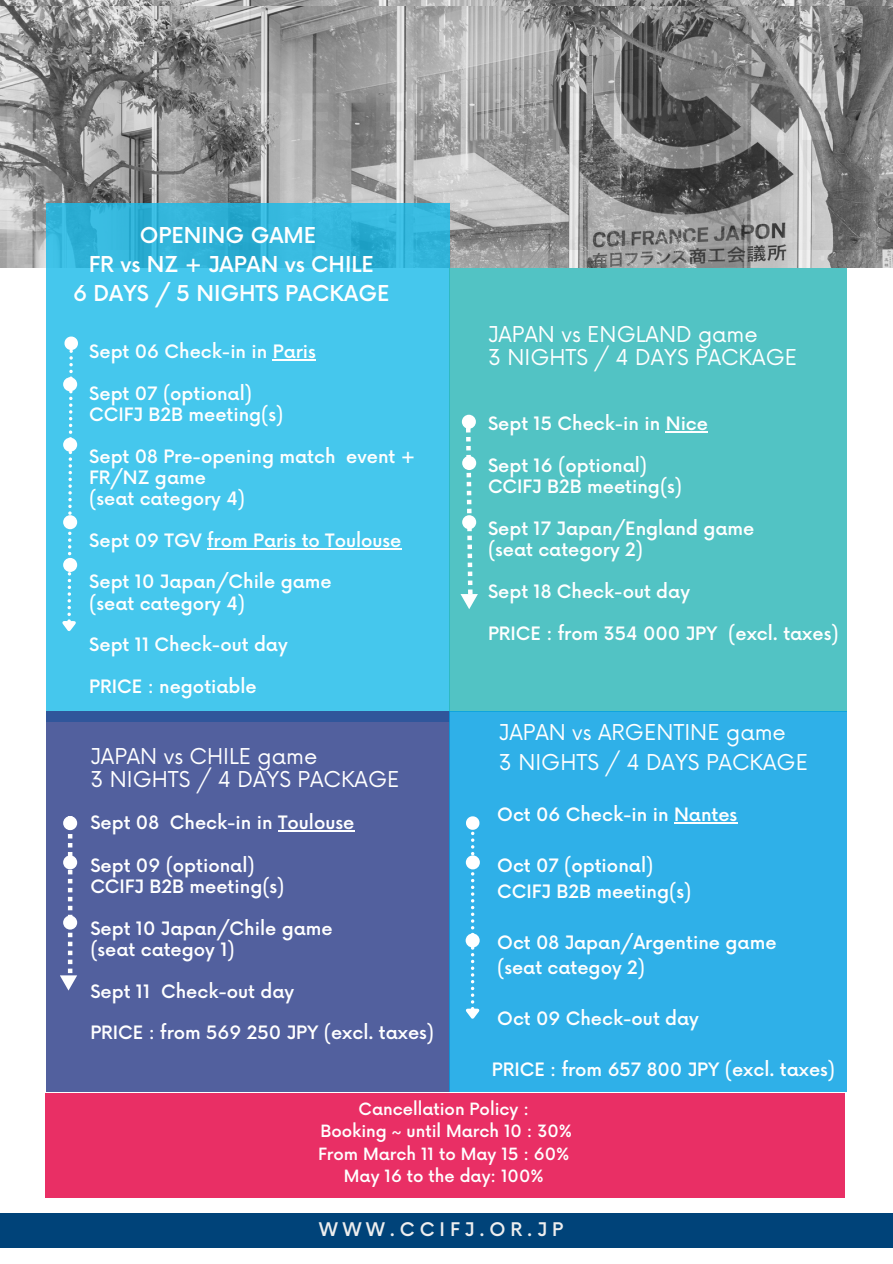
<style>
.page{position:relative;width:893px;height:1264px;background:#fff}
.page>*{position:absolute;margin:0;border:0;box-sizing:border-box;transform-origin:0 0}
.t1{font:21.3px/23.5px "Now";color:#fff}
.t2{font:500 21.3px/29.2px "Now";color:#fff;text-align:center}
.t3{font:500 18.3px "Now";letter-spacing:.27em;color:#eee}
.t4{font:500 18px/21.3px "Now";color:#fff}
.t5{font:500 16.5px/22.5px "Now";color:#fff;text-align:center}
</style>
<div class="page">
<img style="left:0;top:0;width:892px;height:7px">
<div style="left:0;top:1212px;width:892px;height:35px;background:#004379"></div>
<div style="left:46px;top:1093px;width:798px;height:104px;background:#e92f65"></div>
<img style="left:0;top:7px;width:892px;height:261px">
<svg style="left:46px;top:203px;width:404px;height:508px;background:#42c4ea"></svg>
<div style="left:449px;top:268px;width:397px;height:443px;background:#52c3c4"></div>
<hr style="left:273px;top:359px;width:43px;height:1px;background:#fff">
<hr style="left:207px;top:548px;width:194px;height:1px;background:#fff">
<div style="left:46px;top:711px;width:404px;height:381px;background:#52609e"></div>
<div style="left:449px;top:711px;width:397px;height:381px;background:#2fb0e8"></div>
<hr style="left:674px;top:822px;width:63px;height:1px;background:#fff">
<svg style="left:59px;top:334px;width:22px;height:301px;background:#55cbee"></svg>
<div style="left:63px;top:377px;width:14px;height:14px;background:#fff;border-radius:50%"></div>
<div style="left:63px;top:437px;width:14px;height:15px;background:#fff;border-radius:50%"></div>
<div style="left:63px;top:515px;width:14px;height:14px;background:#fff;border-radius:50%"></div>
<div style="left:63px;top:558px;width:14px;height:14px;background:#fff;border-radius:50%"></div>
<svg style="left:465px;top:816px;width:15px;height:203px"></svg>
<svg style="left:60px;top:817px;width:17px;height:173px"></svg>
<hr style="left:665px;top:431px;width:43px;height:2px;background:#fff">
<hr style="left:278px;top:830px;width:76px;height:1px;background:#fff">
<svg style="left:460px;top:421px;width:18px;height:188px"></svg>
<div style="left:462px;top:415px;width:14px;height:14px;background:#fff;border-radius:50%"></div>
<div style="left:462px;top:456px;width:14px;height:14px;background:#fff;border-radius:50%"></div>
<div style="left:462px;top:515px;width:14px;height:14px;background:#fff;border-radius:50%"></div>
<div style="left:466px;top:855px;width:14px;height:14px;background:#fff;border-radius:50%"></div>
<div style="left:465px;top:933px;width:14px;height:14px;background:#fff;border-radius:50%"></div>
<div style="left:63px;top:816px;width:14px;height:14px;background:#fff;border-radius:50%"></div>
<div style="left:63px;top:855px;width:14px;height:14px;background:#fff;border-radius:50%"></div>
<div style="left:63px;top:915px;width:14px;height:14px;background:#fff;border-radius:50%"></div>
<p class="t2" style="left:73px;top:222px;width:318px">OPENING GAME<br>FR vs NZ + JAPAN vs CHILE<br>6 DAYS / 5 NIGHTS PACKAGE</p>
<p class="t4" style="left:89px;top:342px;width:228px">Sept 06 Check-in in Paris</p>
<p class="t4" style="left:89px;top:383px;width:196px">Sept 07 (optional)<br>CCIFJ B2B meeting(s)</p>
<p class="t4" style="left:89px;top:446px;width:327px">Sept 08 Pre-opening match event +<br>FR/NZ game<br>(seat category 4)</p>
<p class="t4" style="left:89px;top:531px;width:314px">Sept 09 TGV from Paris to Toulouse</p>
<p class="t4" style="left:89px;top:572px;width:244px">Sept 10 Japan/Chile game (seat category 4)</p>
<p class="t4" style="left:89px;top:635px;width:200px">Sept 11 Check-out day</p>
<p class="t4" style="left:89px;top:677px;width:169px">PRICE : negotiable</p>
<p class="t1" style="left:90px;top:745px;width:311px">JAPAN vs CHILE game<br>3 NIGHTS / 4 DAYS PACKAGE</p>
<p class="t4" style="left:90px;top:812px;width:265px">Sept 08 Check-in in Toulouse</p>
<p class="t4" style="left:90px;top:855px;width:196px">Sept 09 (optional)<br>CCIFJ B2B meeting(s)</p>
<p class="t4" style="left:90px;top:918px;width:244px">Sept 10 Japan/Chile game (seat categoy 1)</p>
<p class="t4" style="left:90px;top:981px;width:205px">Sept 11 Check-out day</p>
<p class="t4" style="left:90px;top:1023px;width:345px">PRICE : from 569 250 JPY (excl. taxes)</p>
<p class="t1" style="left:488px;top:323px;width:311px">JAPAN vs ENGLAND game<br>3 NIGHTS / 4 DAYS PACKAGE</p>
<p class="t4" style="left:488px;top:414px;width:221px">Sept 15 Check-in in Nice</p>
<p class="t4" style="left:488px;top:456px;width:196px">Sept 16 (optional)<br>CCIFJ B2B meeting(s)</p>
<p class="t4" style="left:488px;top:519px;width:268px">Sept 17 Japan/England game (seat category 2)</p>
<p class="t4" style="left:488px;top:582px;width:203px">Sept 18 Check-out day</p>
<p class="t4" style="left:488px;top:623px;width:352px">PRICE : from 354 000 JPY (excl. taxes)</p>
<p class="t1" style="left:499px;top:719px;width:311px;line-height:29.2px">JAPAN vs ARGENTINE game<br>3 NIGHTS / 4 DAYS PACKAGE</p>
<p class="t4" style="left:497px;top:805px;width:241px">Oct 06 Check-in in Nantes</p>
<p class="t4" style="left:497px;top:853px;width:196px;line-height:25.8px">Oct 07 (optional)<br>CCIFJ B2B meeting(s)</p>
<p class="t4" style="left:497px;top:930px;width:281px;line-height:25.8px">Oct 08 Japan/Argentine game (seat categoy 2)</p>
<p class="t4" style="left:497px;top:1008px;width:203px">Oct 09 Check-out day</p>
<p class="t4" style="left:492px;top:1059px;width:345px">PRICE : from 657 800 JPY (excl. taxes)</p>
<p class="t5" style="left:318px;top:1098px;width:255px">Cancellation Policy :<br>Booking ~ until March 10 : 30%<br>From March 11 to May 15 : 60%<br>May 16 to the day: 100%</p>
<p class="t3" style="left:319px;top:1219px;width:245px">WWW.CCIFJ.OR.JP</p>
</div>
